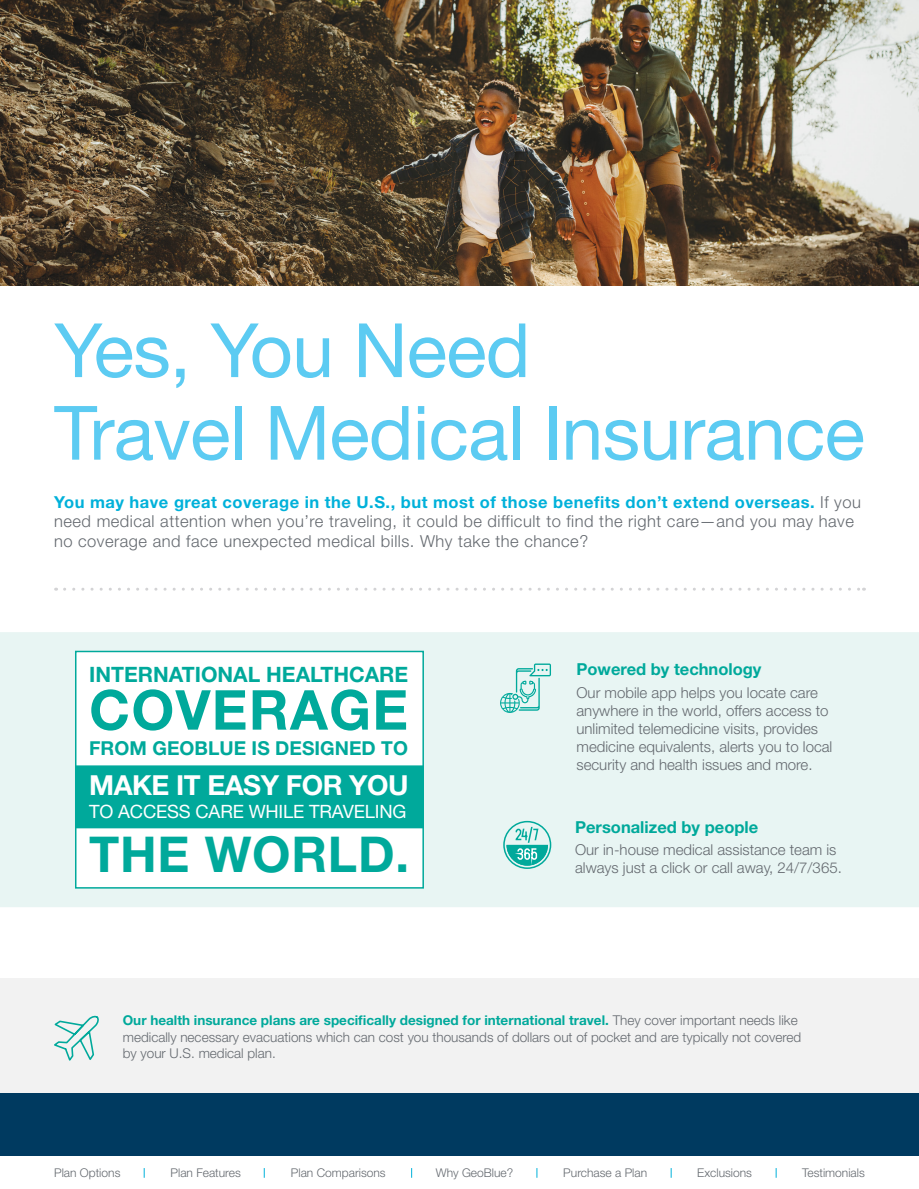
<style>
.page{position:relative;width:919px;height:1189px;background:#fff}
.page>*{position:absolute;margin:0;border:0;box-sizing:border-box;transform-origin:0 0}
.t1{font:75px/82.5px "Helvetica Neue LT Std";letter-spacing:-.01em;color:#5ccbf2}
.t2{font:700 55.05px "Helvetica Neue LT Std";letter-spacing:.025em;color:#00a99b}
.t3{font:700 49.35px "Helvetica Neue LT Std";letter-spacing:.015em;color:#00a99b}
.t4{font:700 27.6px "Helvetica Neue LT Std";letter-spacing:-.02em;color:#fff}
.t5{font:700 21.15px "Helvetica Neue LT Std";color:#00a99b}
.t6{font:700 19.2px "Helvetica Neue LT Std";color:#00a99b}
.t7{font:18.3px "Helvetica Neue LT Std";letter-spacing:-.01em;color:#fff}
.t8{font:300 16.5px/19.8px "Helvetica Neue LT Std";letter-spacing:.03em;color:#64696f}
.t9{font:700 16.5px "Helvetica Neue LT Std";color:#00a99b}
.t10{font:300 15px/18px "Helvetica Neue LT Std";color:#64696f}
.t11{font:300 13.5px/16.5px "Helvetica Neue LT Std";color:#64696f}
.t12{font:300 12px "Helvetica Neue LT Std";color:#64696f}
.s1{font-weight:700;color:#00b1da}
.s2{font-weight:700;color:#00a99b}
</style>
<div class="page">
<div style="left:0;top:632px;width:918px;height:275px;background:#e8f5f3"></div>
<div style="left:0;top:978px;width:918px;height:115px;background:#f2f2f2"></div>
<div style="left:0;top:1093px;width:918px;height:62px;background:#003a60"></div>
<svg style="left:502px;top:820px;width:50px;height:49px;background:#93d9d3"></svg>
<svg style="left:500px;top:663px;width:50px;height:49px;background:#b7e4e0"></svg>
<svg style="left:54px;top:1015px;width:45px;height:46px"></svg>
<svg style="left:65px;top:587px;width:799px;height:3px"></svg>
<img style="left:0;top:0;width:918px;height:285px">
<div style="left:75px;top:650px;width:349px;height:238px;background:#fff;border:2px solid #00a99b"></div>
<div style="left:75px;top:765px;width:349px;height:63px;background:#00a99b;border:2px solid #00a99b"></div>
<h1 class="t1" style="left:54px;top:308px;width:812px">Yes, You Need<br>Travel Medical Insurance</h1>
<p class="t8" style="left:54px;top:491px;width:808px"><span class="s1">You may have great coverage in the U.S., but most of those benefits don’t extend overseas.</span> If you need medical attention when you’re traveling, it could be difficult to find the right care—and you may have no coverage and face unexpected medical bills. Why take the chance?</p>
<h3 class="t5" style="left:89px;top:661px;width:320px">INTERNATIONAL HEALTHCARE</h3>
<h2 class="t2" style="left:89px;top:675px;width:320px">COVERAGE</h2>
<p class="t6" style="left:89px;top:736px;width:320px">FROM GEOBLUE IS DESIGNED TO</p>
<h3 class="t4" style="left:89px;top:768px;width:321px">MAKE IT EASY FOR YOU</h3>
<p class="t7" style="left:89px;top:800px;width:319px">TO ACCESS CARE WHILE TRAVELING</p>
<h3 class="t3" style="left:89px;top:824px;width:321px">THE WORLD.</h3>
<p class="t9" style="left:576px;top:659px;width:186px">Powered by technology</p>
<p class="t10" style="left:576px;top:683px;width:257px">Our mobile app helps you locate care anywhere in the world, offers access to unlimited telemedicine visits, provides medicine equivalents, alerts you to local security and health issues and more.</p>
<p class="t9" style="left:575px;top:816px;width:184px">Personalized by people</p>
<p class="t10" style="left:575px;top:840px;width:268px">Our in-house medical assistance team is always just a click or call away, 24/7/365.</p>
<p class="t11" style="left:123px;top:1011px;width:679px"><span class="s2">Our health insurance plans are specifically designed for international travel.</span> They cover important needs like medically necessary evacuations which can cost you thousands of dollars out of pocket and are typically not covered by your U.S. medical plan.</p>
<p class="t12" style="left:54px;top:1164px;width:68px">Plan Options</p>
<p class="t12" style="left:170px;top:1164px;width:72px">Plan Features</p>
<p class="t12" style="left:291px;top:1164px;width:96px">Plan Comparisons</p>
<p class="t12" style="left:435px;top:1164px;width:79px">Why GeoBlue?</p>
<p class="t12" style="left:563px;top:1164px;width:85px">Purchase a Plan</p>
<p class="t12" style="left:697px;top:1164px;width:56px">Exclusions</p>
<p class="t12" style="left:801px;top:1164px;width:64px">Testimonials</p>
</div>
